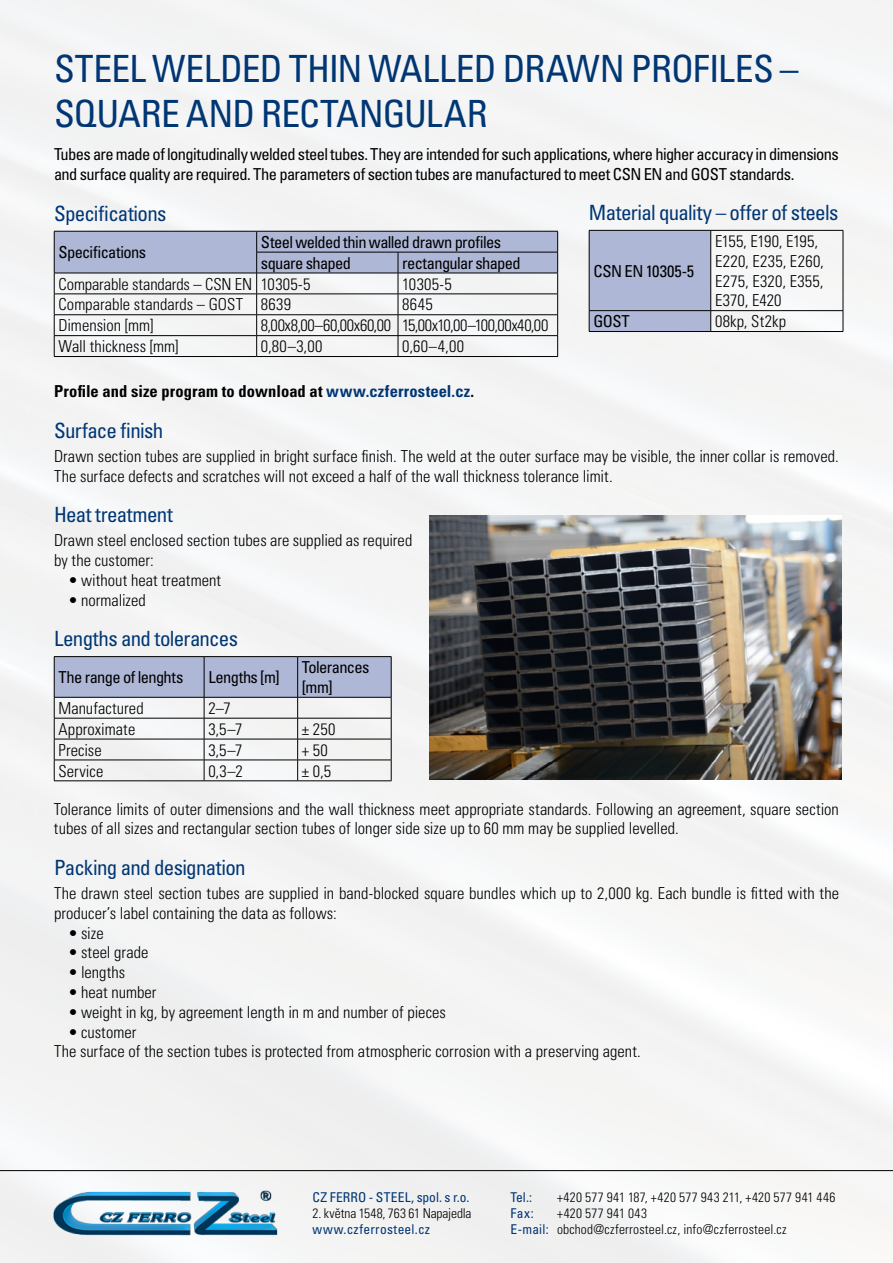
<style>
.page{position:relative;width:893px;height:1263px;background:#f4f4f4}
.page>*{position:absolute;margin:0;border:0;box-sizing:border-box;transform-origin:0 0}
.t1{font:condensed 37.5px "Univers CE";letter-spacing:-.005em;color:#003674}
.t2{font:condensed 37.5px "Univers CE";letter-spacing:.135em;color:#003674}
.t3{font:condensed 21px "Univers CE";letter-spacing:-.03em;color:#003674}
.t4{font:300 condensed 16.5px/19.8px "Univers CE";color:#000}
.t5{font:condensed 16.5px/19.8px "Univers CE";letter-spacing:-.035em;color:#000}
.t6{font:700 condensed 16.5px "Univers CE";letter-spacing:.01em;color:#000}
.t7{font:300 condensed 16.5px "Univers CE";letter-spacing:-.02em;color:#000}
.t8{font:condensed 16.5px "Univers CE";letter-spacing:-.015em;color:#000}
.t9{font:300 condensed 13.5px/16.2px "Univers CE";letter-spacing:.015em;color:#000}
.t10{font:condensed 13.5px "Univers CE";letter-spacing:.015em;color:#003674}
.t11{font:300 condensed 13.5px "Univers CE";letter-spacing:-.005em;color:#000}
.s1{color:#003674}
.s2{font-weight:400;color:#003674}
</style>
<div class="page">
<img style="left:53px;top:1187px;width:225px;height:49px">
<hr style="left:0;top:1170px;width:893px;height:1px;background:#000">
<hr style="left:54px;top:356px;width:203px;height:1px;background:#000">
<hr style="left:257px;top:356px;width:141px;height:1px;background:#000">
<hr style="left:398px;top:356px;width:160px;height:1px;background:#000">
<svg style="left:54px;top:231px;width:504px;height:125px"></svg>
<hr style="left:54px;top:273px;width:203px;height:1px;background:#000">
<hr style="left:257px;top:273px;width:141px;height:1px;background:#000">
<hr style="left:398px;top:273px;width:160px;height:1px;background:#000">
<svg style="left:54px;top:657px;width:338px;height:124px"></svg>
<hr style="left:54px;top:780px;width:150px;height:1px;background:#000">
<hr style="left:204px;top:780px;width:94px;height:1px;background:#000">
<hr style="left:298px;top:780px;width:93px;height:1px;background:#000">
<hr style="left:54px;top:656px;width:150px;height:1px;background:#000">
<hr style="left:54px;top:657px;width:1px;height:40px;background:#000">
<hr style="left:204px;top:656px;width:94px;height:1px;background:#000">
<hr style="left:298px;top:656px;width:93px;height:1px;background:#000">
<hr style="left:391px;top:657px;width:1px;height:40px;background:#000">
<hr style="left:54px;top:697px;width:150px;height:1px;background:#000">
<hr style="left:204px;top:697px;width:94px;height:1px;background:#000">
<hr style="left:298px;top:697px;width:93px;height:1px;background:#000">
<hr style="left:711px;top:310px;width:132px;height:1px;background:#000">
<hr style="left:711px;top:230px;width:132px;height:1px;background:#000">
<hr style="left:843px;top:231px;width:1px;height:79px;background:#000">
<svg style="left:843px;top:311px;width:1px;height:20px"></svg>
<hr style="left:711px;top:331px;width:132px;height:1px;background:#000">
<div style="left:589px;top:230px;width:122px;height:101px;background:#aeb8d6"></div>
<hr style="left:589px;top:331px;width:122px;height:1px;background:#000">
<img style="left:429px;top:516px;width:412px;height:264px">
<h1 class="t1" style="left:54px;top:48px;width:40px">Steel</h1>
<h1 class="t2" style="left:152px;top:48px;width:499px">welded thin walled drawn prof</h1>
<h1 class="t1" style="left:709px;top:48px;width:91px">iles –</h1>
<h1 class="t1" style="left:54px;top:93px;width:227px">square and rect</h1>
<h1 class="t1" style="left:336px;top:93px;width:144px">angular</h1>
<p class="t5" style="left:54px;top:145px;width:786px">Tubes are made of longitudinally welded steel tubes. They are intended for such applications, where higher accuracy in dimensions and surface quality are required. The parameters of section tubes are manufactured to meet CSN EN and GOST standards.</p>
<p class="t3" style="left:54px;top:201px;width:114px">Specifications</p>
<p class="t5" style="left:58px;top:243px;width:89px">Specifications</p>
<p class="t5" style="left:261px;top:232px;width:242px;line-height:20.9px">Steel welded thin walled drawn profiles square shaped</p>
<p class="t3" style="left:589px;top:201px;width:251px">Material quality – offer of steels</p>
<p class="t4" style="left:715px;top:232px;width:110px">E155, E190, E195,<br>E220, E235, E260,<br>E275, E320, E355,<br>E370, E420</p>
<p class="t5" style="left:402px;top:253px;width:120px">rectangular shaped</p>
<p class="t8" style="left:593px;top:262px;width:102px">CSN EN 10305-5</p>
<p class="t4" style="left:58px;top:274px;width:253px">Comparable standards – CSN EN 10305-5</p>
<p class="t4" style="left:402px;top:274px;width:51px">10305-5</p>
<p class="t4" style="left:58px;top:295px;width:234px">Comparable standards – GOST 8639</p>
<p class="t4" style="left:402px;top:295px;width:32px">8645</p>
<p class="t4" style="left:58px;top:316px;width:97px">Dimension [mm]</p>
<p class="t7" style="left:261px;top:316px;width:289px">8,00x8,00–60,00x60,00 15,00x10,00–100,00x40,00</p>
<p class="t4" style="left:58px;top:337px;width:122px">Wall thickness [mm]</p>
<p class="t4" style="left:261px;top:337px;width:63px">0,80–3,00</p>
<p class="t4" style="left:402px;top:337px;width:63px">0,60–4,00</p>
<p class="t6" style="left:54px;top:382px;width:422px">Profile and size program to download at <span class="s1">www.czferrosteel.cz</span>.</p>
<p class="t3" style="left:54px;top:418px;width:111px">Surface finish</p>
<p class="t4" style="left:54px;top:446px;width:786px">Drawn section tubes are supplied in bright surface finish. The weld at the outer surface may be visible, the inner collar is removed.<br>The surface defects and scratches will not exceed a half of the wall thickness tolerance limit.</p>
<p class="t3" style="left:54px;top:503px;width:120px">H eat treatment</p>
<p class="t4" style="left:54px;top:531px;width:360px">Drawn steel enclosed section tubes are supplied as required by the customer:</p>
<p class="t4" style="left:68px;top:570px;width:154px">• without heat treatment</p>
<p class="t4" style="left:68px;top:590px;width:79px">• normalized</p>
<p class="t3" style="left:54px;top:627px;width:186px">Lengths and tolerances</p>
<p class="t5" style="left:58px;top:668px;width:126px">The range of lenghts</p>
<p class="t5" style="left:208px;top:668px;width:73px">Lengths [m]</p>
<p class="t5" style="left:302px;top:658px;width:69px">Tolerances [mm]</p>
<p class="t4" style="left:58px;top:698px;width:87px">Manufactured</p>
<p class="t4" style="left:208px;top:698px;width:24px">2–7</p>
<p class="t4" style="left:58px;top:719px;width:78px">Approximate</p>
<p class="t4" style="left:208px;top:719px;width:36px">3,5–7</p>
<p class="t4" style="left:302px;top:719px;width:35px">± 250</p>
<p class="t4" style="left:58px;top:740px;width:45px">Precise</p>
<p class="t4" style="left:208px;top:740px;width:36px">3,5–7</p>
<p class="t4" style="left:302px;top:740px;width:28px">+ 50</p>
<p class="t4" style="left:58px;top:761px;width:46px">Service</p>
<p class="t4" style="left:208px;top:761px;width:36px">0,3–2</p>
<p class="t4" style="left:302px;top:761px;width:31px">± 0,5</p>
<p class="t4" style="left:54px;top:799px;width:786px">Tolerance limits of outer dimensions and the wall thickness meet appropriate standards. Following an agreement, square section tubes of all sizes and rectangular section tubes of longer side size up to 60 mm may be supplied levelled.</p>
<p class="t3" style="left:54px;top:856px;width:193px">Packing and designation</p>
<p class="t4" style="left:54px;top:884px;width:786px">The drawn steel section tubes are supplied in band-blocked square bundles which up to 2,000 kg. Each bundle is fitted with the producer’s label containing the data as follows:</p>
<p class="t4" style="left:68px;top:923px;width:37px">• size</p>
<p class="t4" style="left:68px;top:943px;width:82px">• steel grade</p>
<p class="t4" style="left:68px;top:963px;width:59px">• lengths</p>
<p class="t4" style="left:68px;top:983px;width:90px">• heat number</p>
<p class="t4" style="left:68px;top:1002px;width:379px">• weight in kg, by agreement length in m and number of pieces</p>
<p class="t4" style="left:54px;top:1022px;width:588px;text-indent:14px">• customer<br>The surface of the section tubes is protected from atmospheric corrosion with a preserving agent.</p>
<p class="t5" style="left:593px;top:312px;width:38px">GOST</p>
<p class="t4" style="left:715px;top:312px;width:73px">08kp, St2kp</p>
<p class="t10" style="left:313px;top:1189px;width:159px">CZ FERRO - STEEL, spol. s r.o.</p>
<p class="t11" style="left:313px;top:1206px;width:160px">2. května 1548, 763 61 Napajedla</p>
<p class="t10" style="left:313px;top:1222px;width:119px">www.czferrosteel.cz</p>
<p class="t10" style="left:510px;top:1189px;width:23px">Tel.:</p>
<p class="t9" style="left:557px;top:1189px;width:280px">+420 577 941 187, +420 577 943 211, +420 577 941 446</p>
<p class="t10" style="left:510px;top:1206px;width:25px">Fax:</p>
<p class="t9" style="left:510px;top:1205px;width:277px;text-indent:46px">+420 577 941 043<br><span class="s2">E-mail:</span> obchod@czferrosteel.cz, info@czferrosteel.cz</p>
</div>
